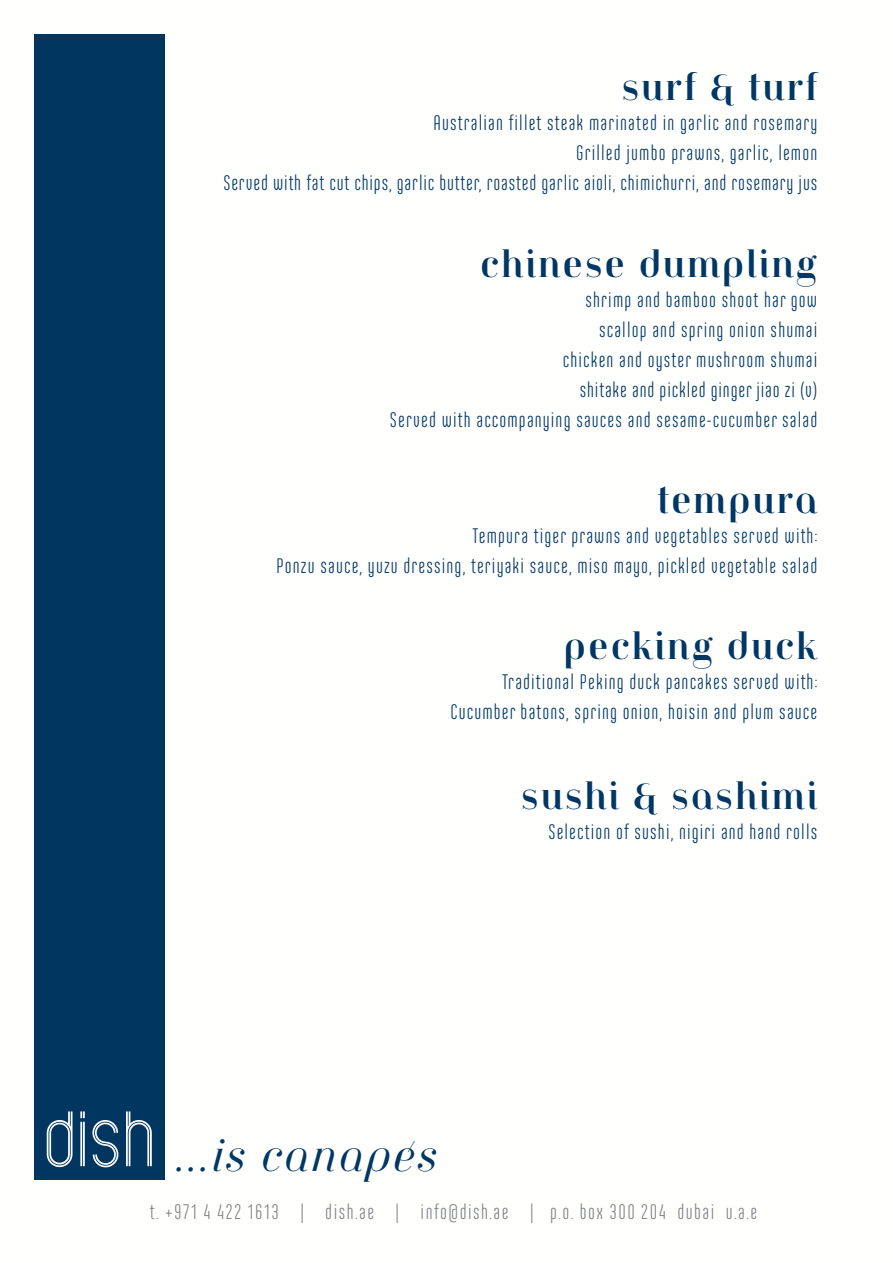
<style>
.page{position:relative;width:893px;height:1263px;background:#fff}
.page>*{position:absolute;margin:0;border:0;box-sizing:border-box;transform-origin:0 0}
.t1{font:italic 42px "Jeanne Moderno OT";letter-spacing:.06em;color:#003764}
.t2{font:700 36px "Jeanne Moderno OT";letter-spacing:.055em;color:#003764}
.t3{font:21px/30px "Ando";letter-spacing:.055em;color:#003764;text-align:right}
.t4{font:21px "Ando";letter-spacing:.07em;color:#808285}
</style>
<div class="page">
<div style="left:34px;top:34px;width:131px;height:1145px;background:#003660"></div>
<svg style="left:92px;top:1120px;width:26px;height:47px"></svg>
<svg style="left:80px;top:1111px;width:5px;height:55px"></svg>
<svg style="left:47px;top:1111px;width:25px;height:56px"></svg>
<svg style="left:126px;top:1111px;width:26px;height:55px"></svg>
<h2 class="t2" style="left:622px;top:67px;width:197px">surf &amp; turf</h2>
<p class="t3" style="left:223px;top:108px;width:595px">Australian fillet steak marinated in garlic and rosemary<br>Grilled jumbo prawns, garlic, lemon<br>Served with fat cut chips, garlic butter, roasted garlic aioli, chimichurri, and rosemary jus</p>
<h2 class="t2" style="left:480px;top:243px;width:339px">chinese dumpling</h2>
<p class="t3" style="left:390px;top:285px;width:429px">shrimp and bamboo shoot har gow<br>scallop and spring onion shumai<br>chicken and oyster mushroom shumai<br>shitake and pickled ginger jiao zi (v)<br>Served with accompanying sauces and sesame-cucumber salad</p>
<h2 class="t2" style="left:657px;top:480px;width:161px">tempura</h2>
<p class="t3" style="left:277px;top:521px;width:542px">Tempura tiger prawns and vegetables served with:<br>Ponzu sauce, yuzu dressing, teriyaki sauce, miso mayo, pickled vegetable salad</p>
<h2 class="t2" style="left:564px;top:626px;width:255px">pecking duck</h2>
<p class="t3" style="left:451px;top:667px;width:368px">Traditional Peking duck pancakes served with:<br>Cucumber batons, spring onion, hoisin and plum sauce</p>
<h2 class="t2" style="left:521px;top:776px;width:297px">sushi &amp; sashimi</h2>
<p class="t3" style="left:548px;top:817px;width:270px">Selection of sushi, nigiri and hand rolls</p>
<h1 class="t1" style="left:177px;top:1131px;width:262px">...is canapés</h1>
<p class="t4" style="left:150px;top:1201px;width:609px">t. +971 4 422 1613 | dish.ae | info@dish.ae | p.o. box 300 204 dubai u.a.e</p>
</div>
